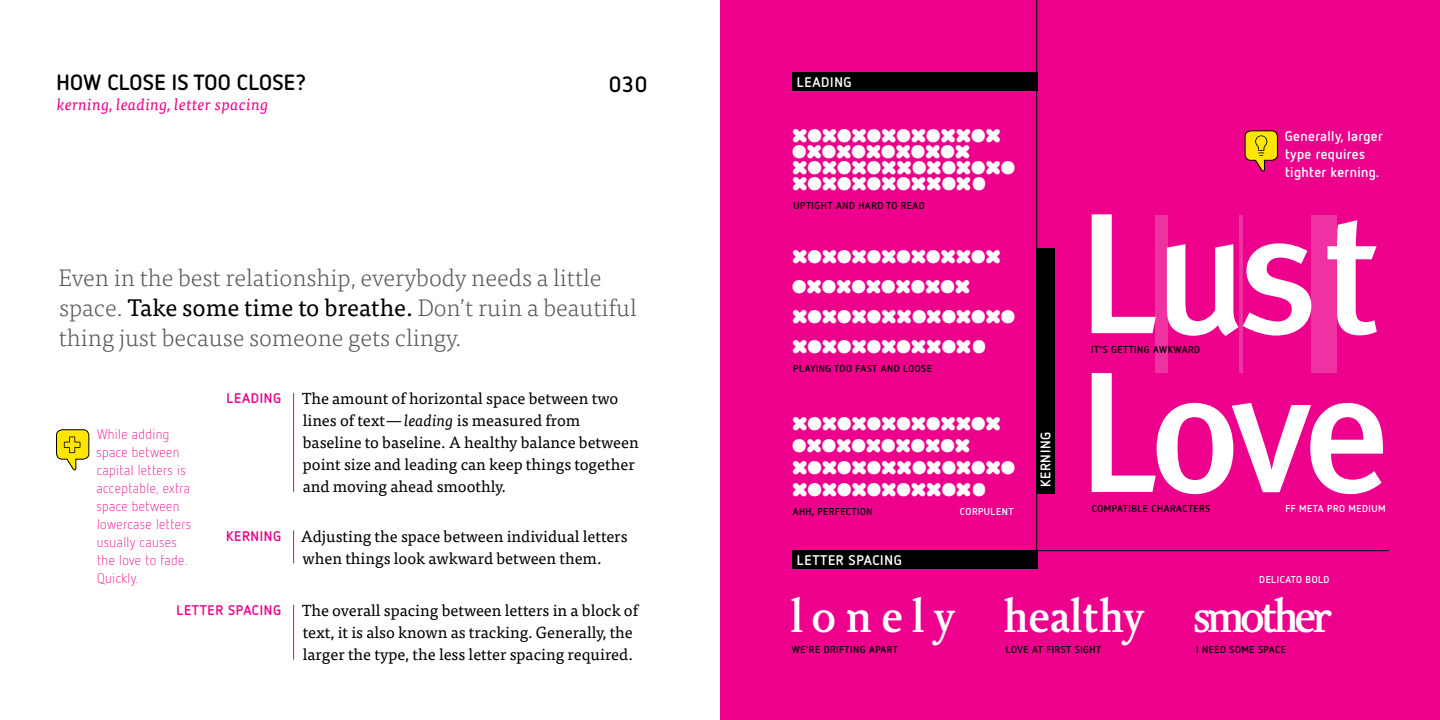
<style>
.page{position:relative;width:1440px;height:720px;background:#fff}
.page>*{position:absolute;margin:0;border:0;box-sizing:border-box;transform-origin:0 0}
.t1{font:500 171.8px "Meta Pro";letter-spacing:-.065em;color:#fff}
.t2{font:700 48px "Delicato";letter-spacing:-.065em;color:#fff}
.t3{font:300 24px/30px "Tisa Pro";color:#58595b}
.t4{font:700 22px "Netto OT";letter-spacing:.015em;color:#000}
.t5{font:18px/16px "Corpulent";letter-spacing:.03em;color:#fff}
.t6{font:16px/22px "Tisa Pro";color:#000}
.t7{font:italic 16px "Tisa Pro";letter-spacing:.02em;color:#ec008c}
.t8{font:300 14px/18px "Netto OT";letter-spacing:.025em;color:#ec008c}
.t9{font:700 14px/18px "Netto OT";letter-spacing:.025em;color:#fff}
.t10{font:700 14px "Netto OT";letter-spacing:.05em;color:#ec008c}
.t11{font:700 14px "Netto OT";letter-spacing:.05em;color:#fff}
.t12{font:700 10px "Netto OT";letter-spacing:.05em;color:#000}
.t13{font:700 10px "Netto OT";letter-spacing:.05em;color:#fff}
.s1{font-weight:400;color:#000}
.s2{font-style:italic}
</style>
<div class="page">
<div style="left:720px;top:0;width:720px;height:720px;background:#ec008c"></div>
<div style="left:792px;top:73px;width:245px;height:18px;background:#000"></div>
<div style="left:792px;top:551px;width:245px;height:18px;background:#000"></div>
<div style="left:1036px;top:248px;width:18px;height:245px;background:#000"></div>
<hr style="left:1036px;top:0;width:1px;height:551px;background:#000">
<hr style="left:792px;top:550px;width:597px;height:1px;background:#000">
<hr style="left:293px;top:393px;width:1px;height:99px;background:#ec008c">
<hr style="left:293px;top:531px;width:1px;height:32px;background:#ec008c">
<hr style="left:293px;top:605px;width:1px;height:54px;background:#ec008c">
<div style="left:1155px;top:215px;width:12px;height:158px;background:#ef32a2"></div>
<hr style="left:1239px;top:215px;width:3px;height:158px;background:#fff">
<div style="left:1312px;top:215px;width:25px;height:158px;background:#ef32a2"></div>
<svg style="left:56px;top:429px;width:34px;height:42px"></svg>
<svg style="left:1244px;top:130px;width:34px;height:42px"></svg>
<h3 class="t4" style="left:57px;top:68px;width:251px">HOW CLOSE IS TOO CLOSE?</h3>
<p class="t7" style="left:57px;top:92px;width:213px">kerning, leading, letter spacing</p>
<h3 class="t4" style="left:609px;top:70px;width:40px">030</h3>
<h3 class="t3" style="left:58px;top:262px;width:580px">Even in the best relationship, everybody needs a little space. <span class="s1">Take some time to breathe.</span> Don’t ruin a beautiful thing just because someone gets clingy.</h3>
<p class="t8" style="left:96px;top:425px;width:96px">While adding space between capital letters is acceptable, extra space between lowercase letters usually causes the love to fade.<br>Quickly.</p>
<p class="t10" style="left:226px;top:389px;width:56px">LEADING</p>
<p class="t10" style="left:226px;top:527px;width:57px">KERNING</p>
<p class="t6" style="left:302px;top:386px;width:338px">The amount of horizontal space between two lines of text—<span class="s2">leading</span> is measured from baseline to baseline. A healthy balance between point size and leading can keep things together and moving ahead smoothly.</p>
<p class="t6" style="left:301px;top:524px;width:328px">Adjusting the space between individual letters when things look awkward between them.</p>
<p class="t10" style="left:176px;top:602px;width:106px">LETTER SPACING</p>
<p class="t6" style="left:302px;top:598px;width:338px">The overall spacing between letters in a block of text, it is also known as tracking. Generally, the larger the type, the less letter spacing required.</p>
<p class="t11" style="left:797px;top:73px;width:56px">LEADING</p>
<p class="t5" style="left:792px;top:126px;width:209px">XOXOXOXOXOXXOX<br>OXOXOXOXOXOX<br>XOXOXOXXOXOXOXO<br>XOXOXOXOXXOX</p>
<p class="t5" style="left:972px;top:174px;width:15px">0</p>
<p class="t12" style="left:793px;top:200px;width:133px">UPTIGHT AND HARD TO READ</p>
<p class="t5" style="left:792px;top:241px;width:209px;line-height:30px">XOXOXOXOXOXXOX<br>OXOXOXOXOXOX<br>XOXOXOXXOXOXOXO<br>XOXOXOXOXXOX</p>
<p class="t5" style="left:972px;top:338px;width:15px">0</p>
<p class="t12" style="left:793px;top:362px;width:140px">PLAYING TOO FAST AND LOOSE</p>
<p class="t5" style="left:792px;top:411px;width:209px;line-height:22px">XOXOXOXOXOXXOX<br>OXOXOXOXOXOX<br>XOXOXOXXOXOXOXO<br>XOXOXOXOXXOX</p>
<p class="t5" style="left:972px;top:480px;width:15px">0</p>
<p class="t12" style="left:793px;top:505px;width:82px">AHH, PERFECTION</p>
<p class="t11" style="left:797px;top:551px;width:106px">LETTER SPACING</p>
<p class="t13" style="left:960px;top:505px;width:55px">CORPULENT</p>
<p class="t11" style="left:1037px;top:487px;width:57px;rotate:-90deg">KERNING</p>
<p class="t9" style="left:1285px;top:126px;width:100px">Generally, larger type requires tighter kerning.</p>
<h1 class="t1" style="left:1077px;top:165px;width:305px">Lust</h1>
<p class="t12" style="left:1091px;top:344px;width:110px">IT‘S GETTING AWKWARD</p>
<h1 class="t1" style="left:1077px;top:324px;width:315px">Love</h1>
<p class="t12" style="left:1092px;top:502px;width:120px">COMPATIBLE CHARACTERS</p>
<p class="t13" style="left:1286px;top:502px;width:102px">FF META PRO MEDIUM</p>
<p class="t13" style="left:1259px;top:573px;width:72px">DELICATO BOLD</p>
<h2 class="t2" style="left:790px;top:591px;width:543px">l o n e l y healthy smother</h2>
<p class="t12" style="left:792px;top:643px;width:108px">WE’RE DRIFTING APART</p>
<p class="t12" style="left:1006px;top:643px;width:97px">LOVE AT FIRST SIGHT</p>
<p class="t12" style="left:1196px;top:643px;width:91px">I NEED SOME SPACE</p>
</div>
